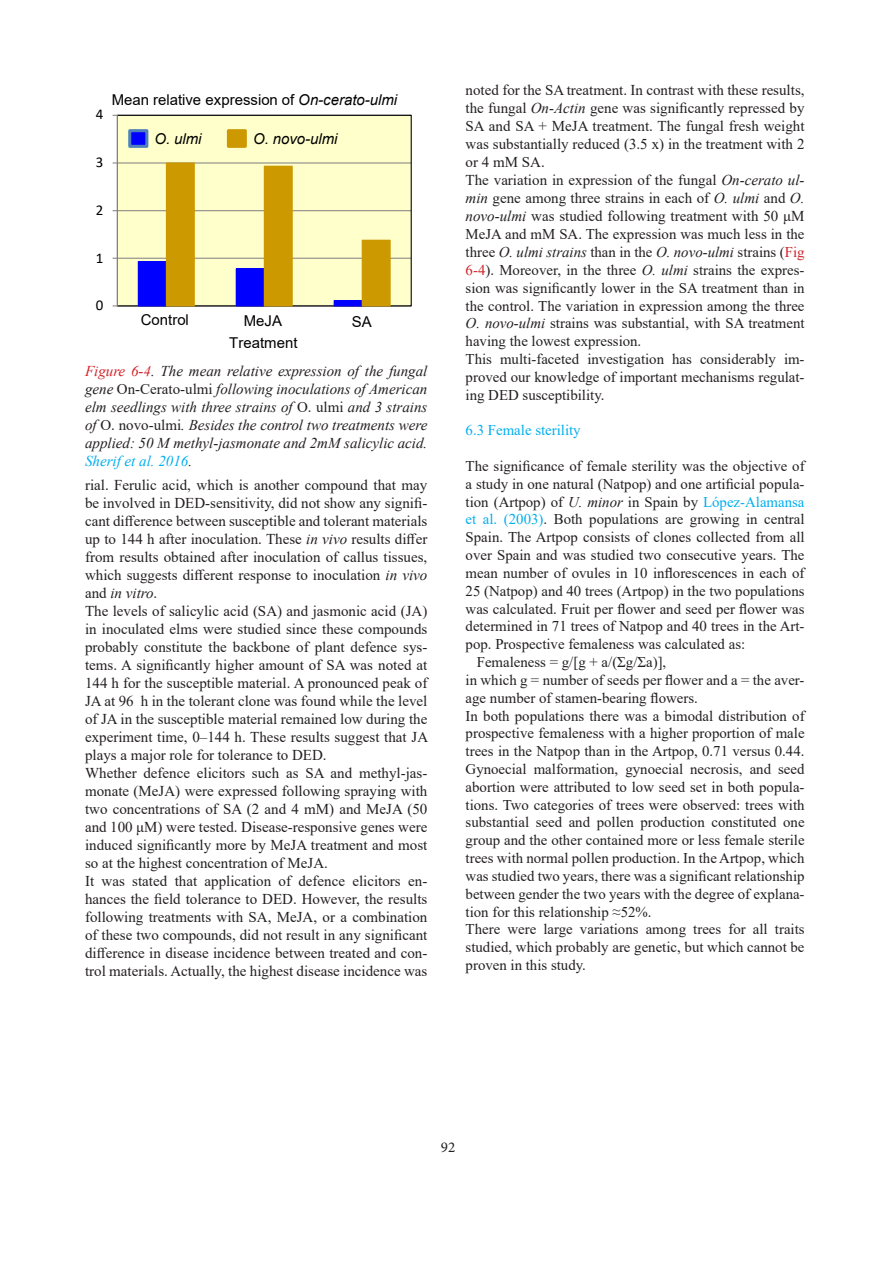
<style>
.page{position:relative;width:893px;height:1263px;background:#fff}
.page>*{position:absolute;margin:0;border:0;box-sizing:border-box;transform-origin:0 0}
.t1{font:15px/18px "Times New Roman";color:#231f20;text-align:justify}
.t2{font:italic 15px/18px "Times New Roman";color:#231f20;text-align:justify}
.t3{font:15px "Arial";color:#000}
.t4{font:italic 15px "Arial";color:#000}
.t5{font:15px "Calibri";color:#000}
.t6{font:15px "Minion Pro";color:#231f20}
.t7{font:14.85px/17.9px "Times New Roman";color:#231f20;text-align:justify}
.t8{font:14.85px "Times New Roman";color:#00aeef}
.s1{font-style:italic}
.s2{color:#d1232a}
.s3{font-style:normal}
.s4{color:#00aeef}
</style>
<div class="page">
<div style="left:117px;top:115px;width:294px;height:191px;background:#ffc"></div>
<hr style="left:117px;top:258px;width:294px;height:1px;background:#868686">
<hr style="left:117px;top:210px;width:294px;height:1px;background:#868686">
<hr style="left:117px;top:162px;width:294px;height:2px;background:#868686">
<div style="left:117px;top:115px;width:295px;height:191px;border:1px solid #000"></div>
<div style="left:138px;top:262px;width:28px;height:44px;background:#00f"></div>
<div style="left:138px;top:261px;width:29px;height:45px;border:1px solid #00f"></div>
<div style="left:236px;top:269px;width:28px;height:37px;background:#00f"></div>
<div style="left:236px;top:268px;width:29px;height:38px;border:1px solid #00f"></div>
<div style="left:334px;top:301px;width:28px;height:5px;background:#00f"></div>
<div style="left:334px;top:300px;width:29px;height:6px;border:1px solid #00f"></div>
<div style="left:166px;top:163px;width:28px;height:143px;background:#c90"></div>
<div style="left:166px;top:162px;width:29px;height:144px;border:1px solid #c90"></div>
<div style="left:264px;top:166px;width:28px;height:140px;background:#c90"></div>
<div style="left:264px;top:166px;width:29px;height:140px;border:1px solid #c90"></div>
<div style="left:362px;top:240px;width:28px;height:66px;background:#c90"></div>
<div style="left:362px;top:240px;width:29px;height:66px;border:1px solid #c90"></div>
<hr style="left:117px;top:115px;width:1px;height:191px;background:#868686">
<div style="left:130px;top:131px;width:17px;height:15px;background:#00f"></div>
<div style="left:128px;top:129px;width:20px;height:19px;border:3px solid #4f81bd"></div>
<div style="left:228px;top:131px;width:17px;height:15px;background:#c90"></div>
<div style="left:227px;top:129px;width:20px;height:19px;border:3px solid #c90"></div>
<p class="t5" style="left:96px;top:104px;width:9px">4</p>
<p class="t5" style="left:96px;top:152px;width:9px">3</p>
<p class="t3" style="left:112px;top:89px;width:287px">Mean relative expression of <span class="s1">On-cerato-ulmi</span></p>
<p class="t4" style="left:154px;top:129px;width:49px">O. ulmi</p>
<p class="t4" style="left:253px;top:129px;width:86px">O. novo-ulmi</p>
<p class="t5" style="left:96px;top:199px;width:9px">2</p>
<p class="t5" style="left:96px;top:247px;width:9px">1</p>
<p class="t5" style="left:96px;top:295px;width:9px">0</p>
<p class="t3" style="left:141px;top:310px;width:50px">Control</p>
<p class="t3" style="left:244px;top:311px;width:40px">MeJA</p>
<p class="t3" style="left:352px;top:311px;width:21px">SA</p>
<p class="t3" style="left:229px;top:333px;width:70px">Treatment</p>
<p class="t2" style="left:85px;top:362px;width:344px"><span class="s2">Figure 6-4</span>. The mean relative expression of the fungal gene <span class="s3">On-Cerato-ulmi</span> following inoculations of American elm seedlings with three strains of <span class="s3">O. ulmi</span> and 3 strains of <span class="s3">O. novo-ulmi</span>. Besides the control two treatments were applied: 50 M methyl-jasmonate and 2mM salicylic acid.<br><span class="s4">Sherif et al. 2016</span>.</p>
<p class="t1" style="left:85px;top:475px;width:344px">rial. Ferulic acid, which is another compound that may be involved in DED-sensitivity, did not show any signifi&shy;cant difference between susceptible and tolerant materials up to 144 h after inoculation. These <span class="s1">in vivo</span> results differ from results obtained after inoculation of callus tissues, which suggests different response to inoculation <span class="s1">in vivo </span>and <span class="s1">in vitro</span>.</p>
<p class="t1" style="left:85px;top:601px;width:345px">The levels of salicylic acid (SA) and jasmonic acid (JA) in inoculated elms were studied since these compounds probably constitute the backbone of plant defence sys&shy;tems. A significantly higher amount of SA was noted at 144 h for the susceptible material. A pronounced peak of JA at 96 h in the tolerant clone was found while the level of JA in the susceptible material remained low during the experiment time, 0–144 h. These results suggest that JA plays a major role for tolerance to DED.</p>
<p class="t1" style="left:85px;top:763px;width:344px">Whether defence elicitors such as SA and methyl-jas&shy;monate (MeJA) were expressed following spraying with two concentrations of SA (2 and 4 mM) and MeJA (50 and 100 μM) were tested. Disease-responsive genes were induced significantly more by MeJA treatment and most so at the highest concentration of MeJA.</p>
<p class="t1" style="left:85px;top:871px;width:344px">It was stated that application of defence elicitors en&shy;hances the field tolerance to DED. However, the results following treatments with SA, MeJA, or a combination of these two compounds, did not result in any significant difference in disease incidence between treated and con&shy;trol materials. Actually, the highest disease incidence was</p>
<p class="t1" style="left:466px;top:81px;width:340px">noted for the SA treatment. In contrast with these results, the fungal <span class="s1">On-Actin</span> gene was significantly repressed by SA and SA + MeJA treatment. The fungal fresh weight was substantially reduced (3.5 x) in the treatment with 2 or 4 mM SA.</p>
<p class="t1" style="left:466px;top:171px;width:340px">The variation in expression of the fungal <span class="s1">On-cerato ul&shy;min</span> gene among three strains in each of <span class="s1">O. ulmi</span> and <span class="s1">O. novo-ulmi</span> was studied following treatment with 50 μM</p>
<p class="t7" style="left:466px;top:225px;width:340px">MeJA and mM SA. The expression was much less in the three <span class="s1">O. ulmi strains</span> than in the <span class="s1">O. novo-ulmi</span> strains (<span class="s2">Fig 6-4</span>). Moreover, in the three <span class="s1">O. ulmi</span> strains the expres&shy;sion was significantly lower in the SA treatment than in the control. The variation in expression among the three <span class="s1">O. novo-ulmi</span> strains was substantial, with SA treatment having the lowest expression.</p>
<p class="t7" style="left:466px;top:350px;width:340px">This multi-faceted investigation has considerably im&shy;proved our knowledge of important mechanisms regulat&shy;ing DED susceptibility.</p>
<p class="t8" style="left:466px;top:420px;width:117px">6.3 Female sterility</p>
<p class="t7" style="left:466px;top:457px;width:340px">The significance of female sterility was the objective of a study in one natural (Natpop) and one artificial popula&shy;tion (Artpop) of <span class="s1">U. minor</span> in Spain by <span class="s4">López-Alamansa et al. (2003)</span>. Both populations are growing in central Spain. The Artpop consists of clones collected from all over Spain and was studied two consecutive years. The mean number of ovules in 10 inflorescences in each of 25 (Natpop) and 40 trees (Artpop) in the two populations was calculated. Fruit per flower and seed per flower was determined in 71 trees of Natpop and 40 trees in the Art&shy;pop. Prospective femaleness was calculated as:</p>
<p class="t7" style="left:477px;top:653px;width:191px">Femaleness = g/[g + a/(Σg/Σa)],</p>
<p class="t7" style="left:466px;top:670px;width:340px">in which g = number of seeds per flower and a = the aver&shy;age number of stamen-bearing flowers.</p>
<p class="t7" style="left:466px;top:706px;width:341px">In both populations there was a bimodal distribution of prospective femaleness with a higher proportion of male trees in the Natpop than in the Artpop, 0.71 versus 0.44.<br>Gynoecial malformation, gynoecial necrosis, and seed abortion were attributed to low seed set in both popula&shy;tions. Two categories of trees were observed: trees with substantial seed and pollen production constituted one group and the other contained more or less female sterile trees with normal pollen production. In the Artpop, which was studied two years, there was a significant relationship between gender the two years with the degree of explana&shy;tion for this relationship ≈52%.</p>
<p class="t7" style="left:466px;top:920px;width:340px">There were large variations among trees for all traits studied, which probably are genetic, but which cannot be proven in this study.</p>
<p class="t6" style="left:441px;top:1137px;width:16px">92</p>
</div>
